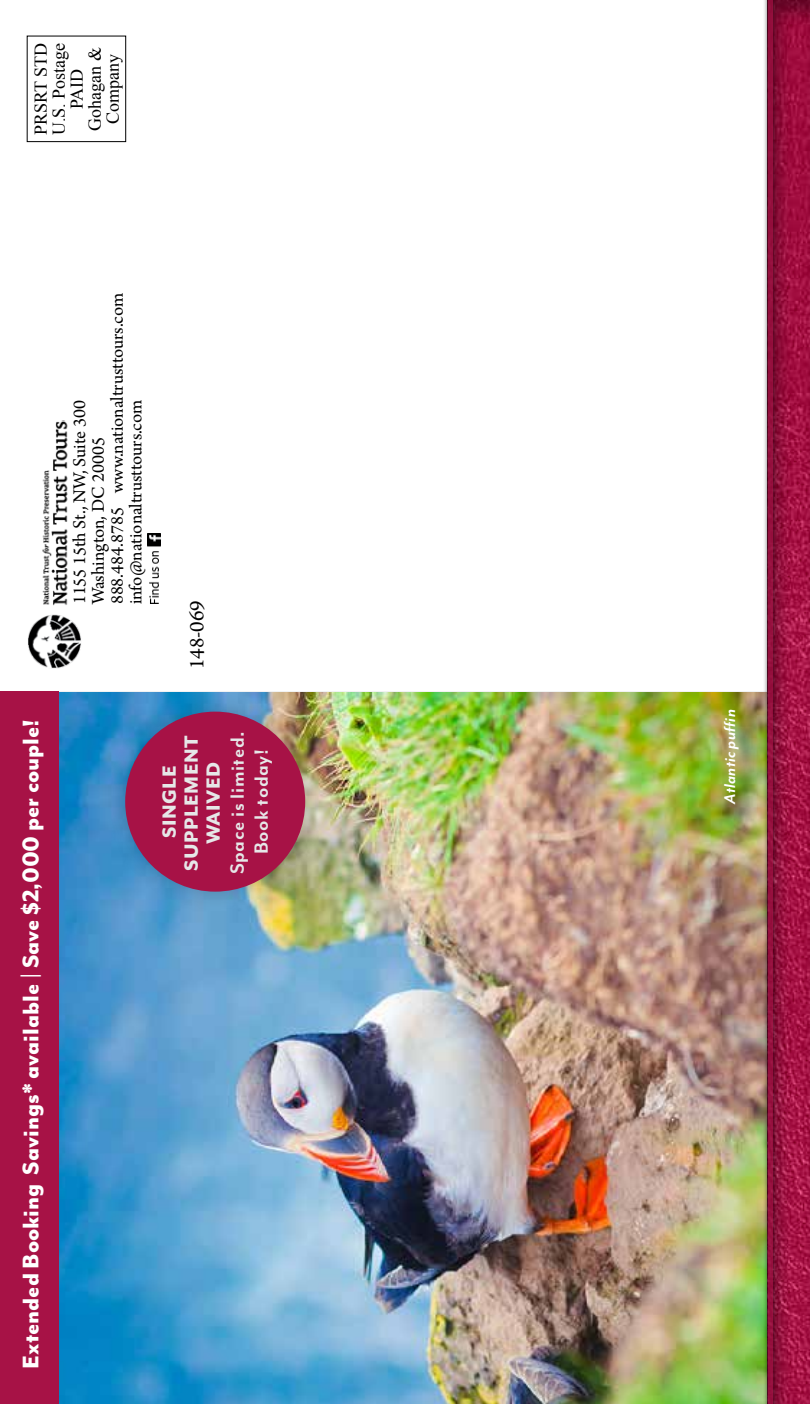
<style>
.page{position:relative;width:810px;height:1404px;background:#fff}
.page>*{position:absolute;margin:0;border:0;box-sizing:border-box;transform-origin:0 0}
.t1{font:800 26px "Mr Eaves Mod OT";color:#fff}
.t2{font:700 22px/24px "Mr Eaves Mod OT";letter-spacing:.025em;color:#e6e7e8;text-align:center}
.t3{font:800 22px/22px "Mr Eaves Mod OT";letter-spacing:.025em;color:#e6e7e8;text-align:center}
.t4{font:22px "Arno Pro";color:#000}
.t5{font:18.8px/18.8px "Arno Pro";color:#000}
.t6{font:18px/18px "Times New Roman";color:#000;text-align:center}
.t7{font:italic 700 18px "Mr Eaves Mod OT";letter-spacing:.01em;color:#fff}
</style>
<div class="page">
<img style="left:59px;top:692px;width:704px;height:712px">
<svg style="left:777px;top:0;width:33px;height:1404px;background:#9b1240"></svg>
<div style="left:763px;top:0;width:14px;height:1404px;background:#000;opacity:.5"></div>
<hr style="left:768px;top:0;width:4px;height:1404px;background:#940f3d">
<div style="left:0;top:692px;width:59px;height:712px;background:#a71246"></div>
<div style="left:106px;top:692px;width:219px;height:219px;background:#000;opacity:.19"></div>
<div style="left:125px;top:712px;width:180px;height:180px;background:#a71246;border-radius:50%"></div>
<div style="left:27px;top:36px;width:99px;height:106px;border:1px solid #000"></div>
<div style="left:727px;top:714px;width:35px;height:114px;background:#000;opacity:.75"></div>
<img style="left:28px;top:421px;width:53px;height:248px">
<img style="left:148px;top:533px;width:13px;height:70px">
<p class="t6" style="left:33px;top:135px;width:94px;rotate:-90deg">PRSRT STD<br>U.S. Postage<br>PAID<br>Gohagan &amp;<br>Company</p>
<h1 class="t1" style="left:21px;top:1369px;width:651px;rotate:-90deg">Extended Booking Savings* available | Save $2,000 per couple!</h1>
<p class="t5" style="left:72px;top:604px;width:313px;rotate:-90deg">1155 15th St., NW, Suite 300<br>Washington, DC 20005<br>888.484.8785 www.nationaltrusttours.com info@nationaltrusttours.com</p>
<p class="t4" style="left:188px;top:669px;width:71px;rotate:-90deg">148-069</p>
<p class="t3" style="left:159px;top:871px;width:137px;rotate:-90deg">SINGLE<br>SUPPLEMENT<br>WAIVED</p>
<p class="t2" style="left:225px;top:874px;width:144px;rotate:-90deg">Space is limited.<br>Book today!</p>
<p class="t7" style="left:724px;top:804px;width:97px;rotate:-90deg">Atlantic puffin</p>
</div>
